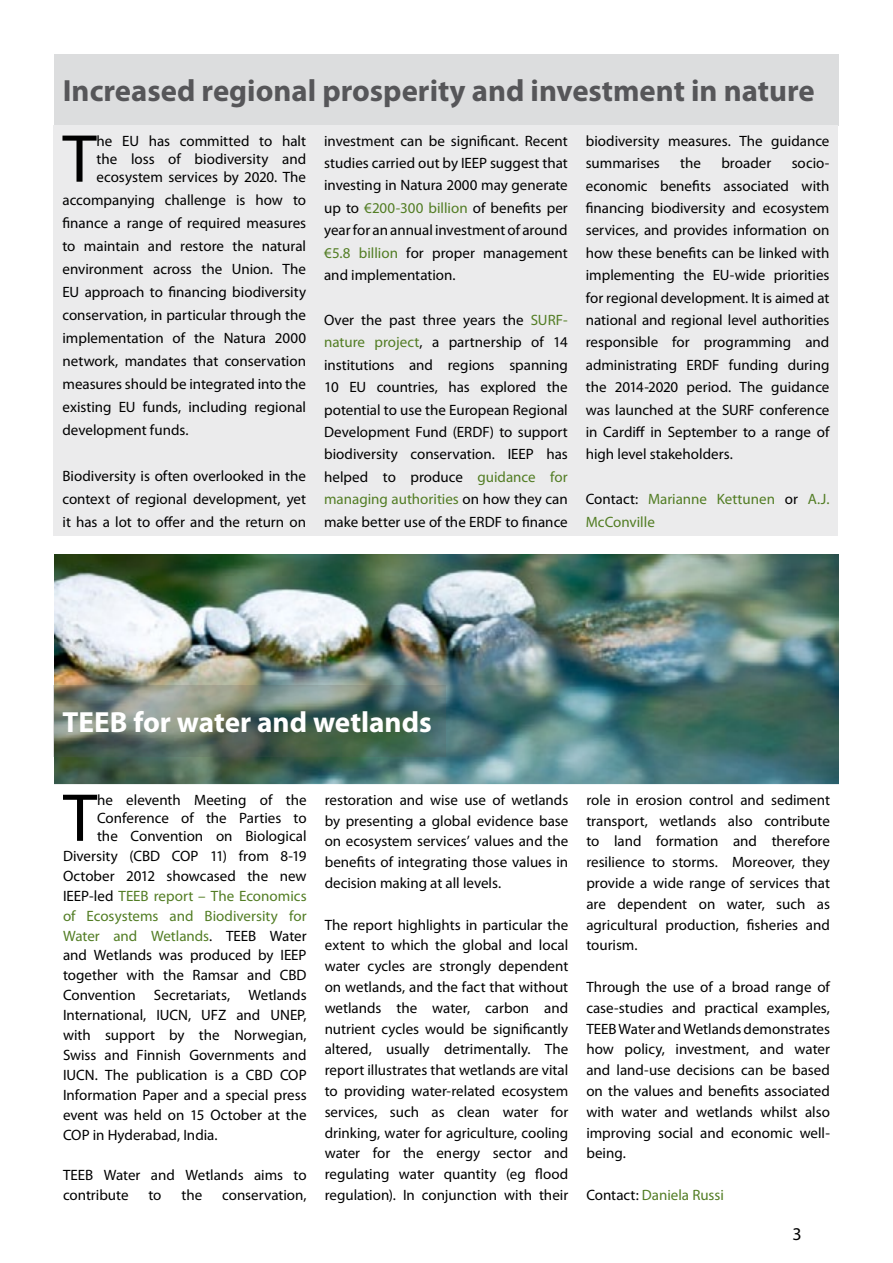
<style>
.page{position:relative;width:893px;height:1263px;background:#fff}
.page>*{position:absolute;margin:0;border:0;box-sizing:border-box;transform-origin:0 0}
.t1{font:68.4px "Myriad Pro";color:#000}
.t2{font:700 30.75px "Myriad Pro";color:#565659}
.t3{font:700 29.25px "Myriad Pro";color:#fff}
.t4{font:18px "Myriad Pro";color:#000}
.t5{font:15px/20.9px "Myriad Pro";color:#000;text-align:justify}
.t6{font:15px/22.4px "Myriad Pro";color:#527d24}
.s1{color:#527d24}
.s2{color:#000}
</style>
<div class="page">
<img style="left:54px;top:555px;width:784px;height:229px">
<div style="left:54px;top:54px;width:784px;height:71px;background:#dcddde"></div>
<div style="left:53px;top:125px;width:785px;height:411px;background:#ebebec"></div>
<svg style="left:53px;top:685px;width:393px;height:72px;background:#61766a"></svg>
<h2 class="t2" style="left:63px;top:71px;width:753px">Increased regional prosperity and investment in nature</h2>
<h1 class="t1" style="left:63px;top:117px;width:36px">T</h1>
<p class="t5" style="left:97px;top:131px;width:211px;line-height:18px">he EU has committed to halt the loss of biodiversity and ecosystem services by 2020. The</p>
<p class="t5" style="left:62px;top:188px;width:245px;line-height:23.1px">accompanying challenge is how to finance a range of required measures to maintain and restore the natural environment across the Union. The EU approach to financing biodiversity conservation, in particular through the implementation of the Natura 2000 network, mandates that conservation measures should be integrated into the existing EU funds, including regional development funds.</p>
<p class="t5" style="left:62px;top:464px;width:245px;line-height:23px">Biodiversity is often overlooked in the context of regional development, yet it has a lot to offer and the return on</p>
<p class="t5" style="left:324px;top:129px;width:245px;line-height:22.4px">investment can be significant. Recent studies carried out by IEEP suggest that investing in Natura 2000 may generate up to <span class="s1">€200-300 billion</span> of benefits per year for an annual investment of around <span class="s1">€5.8 billion</span> for proper management and implementation.</p>
<p class="t5" style="left:324px;top:308px;width:245px;line-height:22.4px">Over the past three years the <span class="s1">SURF&shy;nature project</span>, a partnership of 14 institutions and regions spanning 10 EU countries, has explored the potential to use the European Regional Development Fund (ERDF) to support biodiversity conservation. IEEP has helped to produce <span class="s1">guidance for managing authorities</span> on how they can make better use of the ERDF to finance</p>
<p class="t5" style="left:586px;top:129px;width:245px;line-height:22.4px">biodiversity measures. The guidance summarises</p>
<p class="t5" style="left:680px;top:152px;width:22px">the</p>
<p class="t5" style="left:721px;top:152px;width:51px">broader</p>
<p class="t5" style="left:586px;top:152px;width:245px;line-height:22.4px;text-indent:206px">socio&shy;economic benefits associated with financing biodiversity and ecosystem services, and provides information on how these benefits can be linked with implementing the EU-wide priorities for regional development. It is aimed at national and regional level authorities responsible for programming and administrating ERDF funding during the 2014-2020 period. The guidance was launched at the SURF conference in Cardiff in September to a range of high level stakeholders.</p>
<p class="t6" style="left:586px;top:488px;width:245px"><span class="s2">Contact:</span> Marianne Kettunen <span class="s2">or</span> A.J.<br>McConville</p>
<h3 class="t3" style="left:62px;top:703px;width:371px">TEEB for water and wetlands</h3>
<h1 class="t1" style="left:63px;top:776px;width:36px">T</h1>
<p class="t5" style="left:97px;top:790px;width:211px;line-height:18px">he eleventh Meeting of the Conference of the Parties to the Convention on Biological</p>
<p class="t5" style="left:63px;top:845px;width:245px;line-height:20px">Diversity (CBD COP 11) from 8-19<br>October 2012 showcased the new IEEP-led <span class="s1">TEEB report – The Economics of Ecosystems and Biodiversity for Water and Wetlands</span>. TEEB Water and Wetlands was produced by IEEP together with the Ramsar and CBD Convention Secretariats, Wetlands International, IUCN, UFZ and UNEP, with support by the Norwegian, Swiss and Finnish Governments and IUCN. The publication is a CBD COP Information Paper and a special press event was held on 15 October at the COP in Hyderabad, India.</p>
<p class="t5" style="left:63px;top:1164px;width:245px;line-height:20px">TEEB Water and Wetlands aims to contribute</p>
<p class="t5" style="left:148px;top:1184px;width:15px">to</p>
<p class="t5" style="left:181px;top:1184px;width:22px">the</p>
<p class="t5" style="left:222px;top:1184px;width:86px">conservation,</p>
<p class="t5" style="left:325px;top:789px;width:245px">restoration and wise use of wetlands by presenting a global evidence base on ecosystem services’ values and the benefits of integrating those values in decision making at all levels.</p>
<p class="t5" style="left:325px;top:914px;width:245px">The report highlights in particular the extent to which the global and local water cycles are strongly dependent on wetlands, and the fact that without wetlands the water, carbon and nutrient cycles would be significantly altered, usually detrimentally. The report illustrates that wetlands are vital to providing water-related ecosystem services, such as clean water for drinking, water for agriculture, cooling water for the energy sector and regulating water quantity (eg flood regulation). In conjunction with their</p>
<p class="t5" style="left:586px;top:789px;width:245px">role in erosion control and sediment transport, wetlands also contribute to land formation and therefore resilience to storms. Moreover, they provide a wide range of services that are dependent on water, such as agricultural production, fisheries and tourism.</p>
<p class="t5" style="left:586px;top:976px;width:245px">Through the use of a broad range of case-studies and practical examples, TEEB Water and Wetlands demonstrates how policy, investment, and water and land-use decisions can be based on the values and benefits associated with water and wetlands whilst also improving social and economic well&shy;being.</p>
<p class="t6" style="left:586px;top:1183px;width:139px"><span class="s2">Contact:</span> Daniela Russi</p>
<p class="t4" style="left:792px;top:1223px;width:11px">3</p>
</div>
